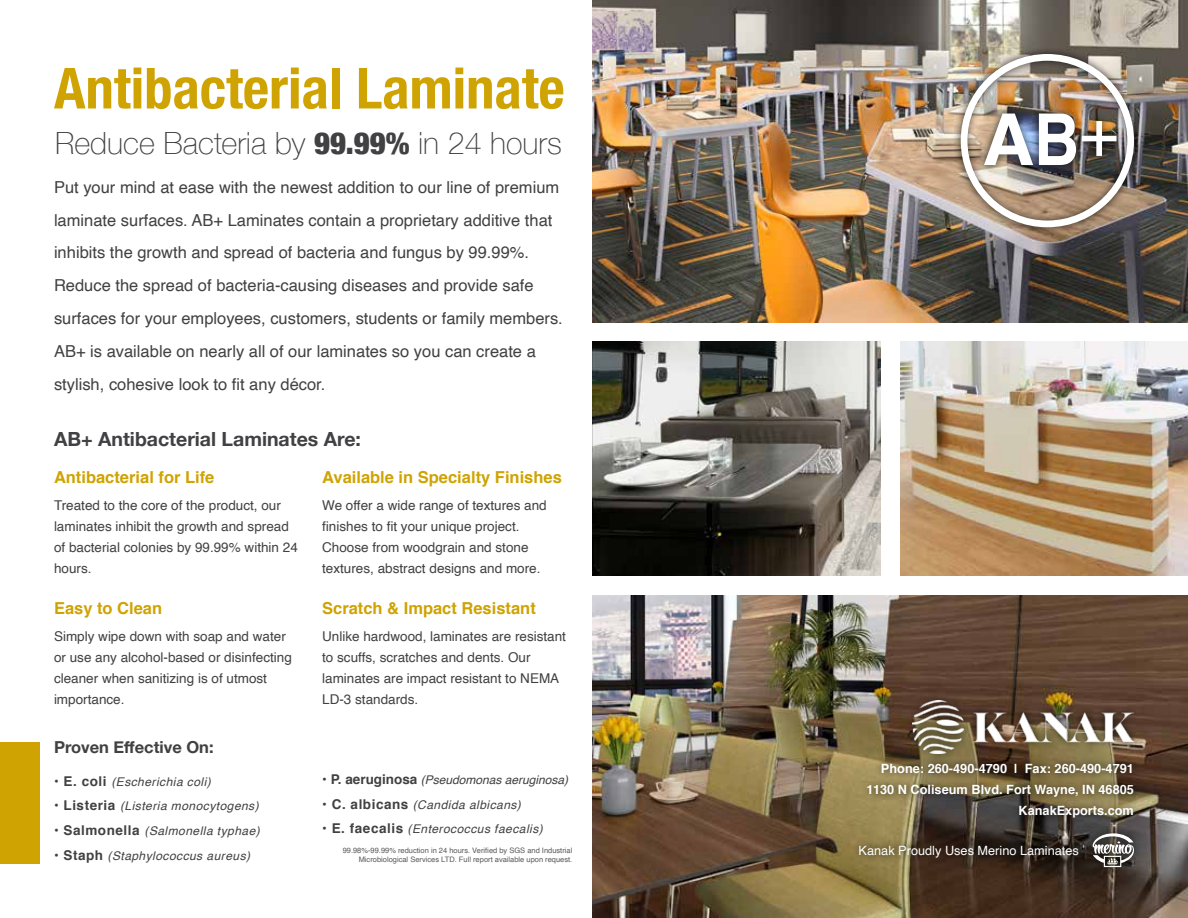
<style>
.page{position:relative;width:1188px;height:918px;background:#fff}
.page>*{position:absolute;margin:0;border:0;box-sizing:border-box;transform-origin:0 0}
.t1{font:700 condensed 56.7px "Helvetica Neue";color:#cfa302}
.t2{font:100 30.6px "Helvetica Neue";color:#414042}
.t3{font:700 19.5px "Helvetica Neue";color:#414042}
.t4{font:16.5px/32.8px "Helvetica";color:#414042}
.t5{font:700 16.5px "Helvetica";color:#cfa302}
.t6{font:700 16.5px "Helvetica Neue";color:#414042}
.t7{font:13.5px/21px "Helvetica";color:#414042}
.t8{font:700 12.75px/21px "Helvetica";color:#fff;text-align:right}
.t9{font:12.75px "Helvetica";color:#fff}
.t10{font:italic 12px "Helvetica";letter-spacing:.04em;color:#414042}
.t11{font:italic 12px "Helvetica";color:#414042}
.t12{font:7.5px/9px "Helvetica";color:#58595b;text-align:right}
.s1{font-weight:900;font-stretch:condensed}
.s2{font-weight:700;font-style:normal;font-size:13.5px}
</style>
<div class="page">
<img style="left:593px;top:595px;width:595px;height:323px">
<img style="left:593px;top:0;width:595px;height:323px">
<img style="left:593px;top:342px;width:288px;height:234px">
<img style="left:900px;top:342px;width:288px;height:234px">
<div style="left:952px;top:46px;width:190px;height:189px;background:#000;opacity:.75"></div>
<img style="left:961px;top:54px;width:173px;height:173px">
<div style="left:860px;top:756px;width:281px;height:70px;background:#000;opacity:.71"></div>
<div style="left:851px;top:838px;width:235px;height:27px;background:#000;opacity:.71"></div>
<div style="left:905px;top:693px;width:235px;height:68px;background:#000;opacity:.71"></div>
<img style="left:913px;top:701px;width:221px;height:53px">
<div style="left:1085px;top:826px;width:57px;height:49px;background:#000;opacity:.71"></div>
<svg style="left:1093px;top:833px;width:41px;height:34px"></svg>
<div style="left:0;top:742px;width:40px;height:122px;background:#cfa302"></div>
<h1 class="t1" style="left:54px;top:41px;width:512px">Antibacterial Laminate</h1>
<h2 class="t2" style="left:55px;top:120px;width:508px">Reduce Bacteria by <span class="s1">99.99%</span> in 24 hours</h2>
<p class="t4" style="left:54px;top:171px;width:510px">Put your mind at ease with the newest addition to our line of premium laminate surfaces. AB+ Laminates contain a proprietary additive that inhibits the growth and spread of bacteria and fungus by 99.99%.<br>Reduce the spread of bacteria-causing diseases and provide safe surfaces for your employees, customers, students or family members.<br>AB+ is available on nearly all of our laminates so you can create a stylish, cohesive look to fit any décor.</p>
<h3 class="t3" style="left:54px;top:423px;width:309px">AB+ Antibacterial Laminates Are:</h3>
<p class="t5" style="left:54px;top:464px;width:162px">Antibacterial for Life</p>
<p class="t7" style="left:54px;top:496px;width:245px">Treated to the core of the product, our laminates inhibit the growth and spread of bacterial colonies by 99.99% within 24 hours.</p>
<p class="t5" style="left:54px;top:594px;width:110px">Easy to Clean</p>
<p class="t7" style="left:54px;top:626px;width:239px">Simply wipe down with soap and water or use any alcohol-based or disinfecting cleaner when sanitizing is of utmost importance.</p>
<p class="t6" style="left:54px;top:735px;width:161px">Proven Effective On:</p>
<p class="t10" style="left:54px;top:772px;width:158px"><span class="s2">• E. coli</span> (Escherichia coli)</p>
<p class="t10" style="left:54px;top:797px;width:206px"><span class="s2">• Listeria</span> (Listeria monocytogens)</p>
<p class="t10" style="left:54px;top:821px;width:207px"><span class="s2">• Salmonella</span> (Salmonella typhae)</p>
<p class="t10" style="left:54px;top:846px;width:198px"><span class="s2">• Staph</span> (Staphylococcus aureus)</p>
<p class="t5" style="left:322px;top:464px;width:241px">Available in Specialty Finishes</p>
<p class="t7" style="left:322px;top:496px;width:226px">We offer a wide range of textures and finishes to fit your unique project.<br>Choose from woodgrain and stone textures, abstract designs and more.</p>
<p class="t5" style="left:322px;top:594px;width:215px">Scratch &amp; Impact Resistant</p>
<p class="t7" style="left:322px;top:626px;width:245px">Unlike hardwood, laminates are resistant to scuffs, scratches and dents. Our laminates are impact resistant to NEMA LD-3 standards.</p>
<p class="t11" style="left:322px;top:771px;width:247px"><span class="s2">• P. aeruginosa</span> (Pseudomonas aeruginosa)</p>
<p class="t10" style="left:322px;top:795px;width:200px"><span class="s2">• C. albicans</span> (Candida albicans)</p>
<p class="t10" style="left:322px;top:820px;width:222px"><span class="s2">• E. faecalis</span> (Enterococcus faecalis)</p>
<p class="t12" style="left:343px;top:846px;width:231px">99.98%-99.99% reduction in 24 hours. Verified by SGS and Industrial<br>Microbiological Services LTD. Full report available upon request.</p>
<p class="t8" style="left:867px;top:758px;width:269px">Phone: 260-490-4790 | Fax: 260-490-4791<br>1130 N Coliseum Blvd. Fort Wayne, IN 46805<br>KanakExports.com</p>
<p class="t9" style="left:859px;top:841px;width:222px">Kanak Proudly Uses Merino Laminates</p>
</div>
